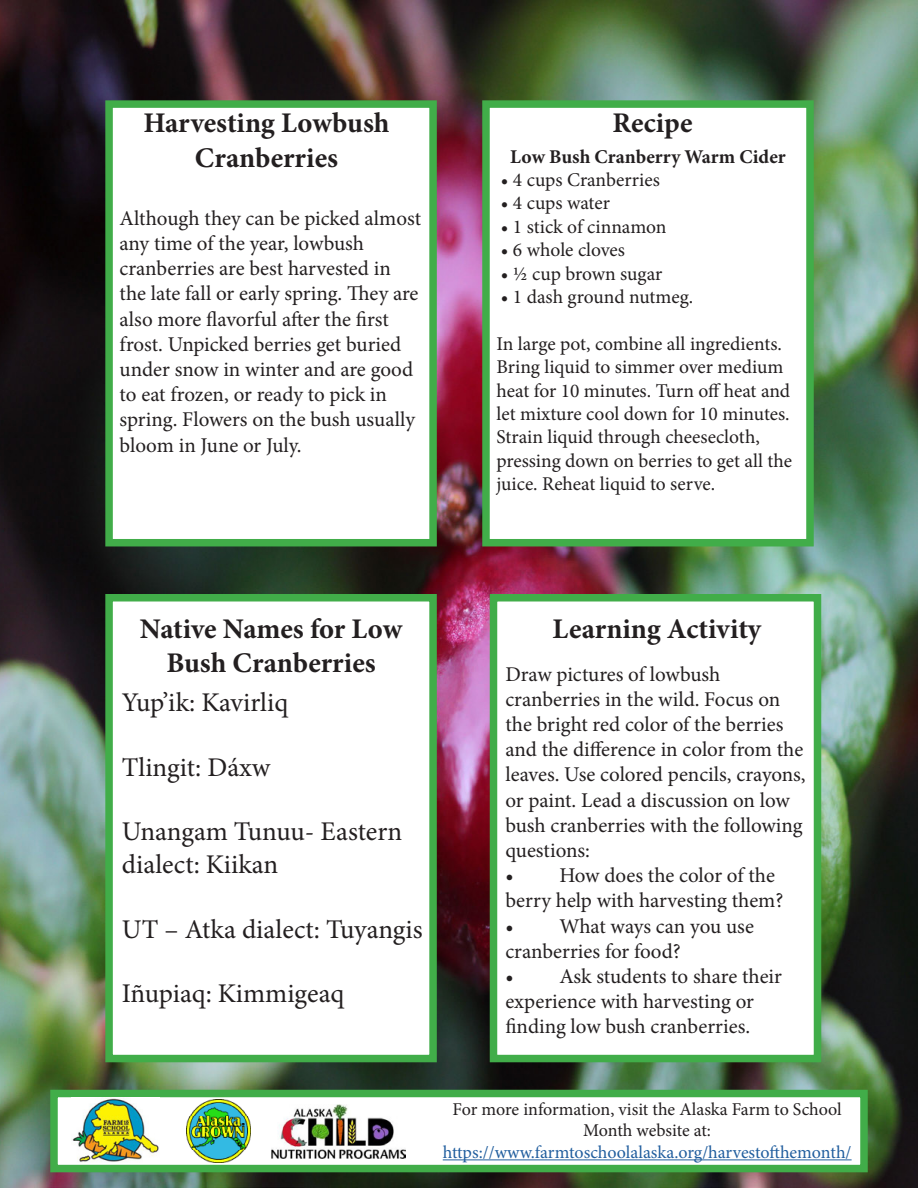
<style>
.page{position:relative;width:918px;height:1188px;background:#fff}
.page>*{position:absolute;margin:0;border:0;box-sizing:border-box;transform-origin:0 0}
.t1{font:700 28.5px/34.2px "Minion Pro";color:#231f20;text-align:center}
.t2{font:27px/32.4px "Minion Pro";color:#231f20}
.t3{font:21px/25.2px "Minion Pro";color:#231f20}
.t4{font:19.5px/23.4px "Minion Pro";color:#231f20}
.t5{font:700 19.5px "Minion Pro";color:#231f20}
.t6{font:18px/21.6px "Minion Pro";letter-spacing:-.005em;color:#231f20;text-align:center}
.t7{font:18px "Minion Pro";letter-spacing:-.005em;color:#215e9e}
</style>
<div class="page">
<img style="left:0;top:0;width:918px;height:1188px">
<div style="left:105px;top:100px;width:332px;height:446px;background:#fff;border:8px solid #41ad49"></div>
<div style="left:482px;top:100px;width:332px;height:446px;background:#fff;border:8px solid #41ad49"></div>
<div style="left:105px;top:594px;width:332px;height:468px;background:#fff;border:8px solid #41ad49"></div>
<div style="left:490px;top:594px;width:331px;height:468px;background:#fff;border:8px solid #41ad49"></div>
<div style="left:50px;top:1090px;width:818px;height:82px;background:#fff;border:8px solid #41ad49"></div>
<img style="left:71px;top:1097px;width:89px;height:65px">
<hr style="left:443px;top:1159px;width:409px;height:1px;background:#215e9e">
<img style="left:271px;top:1105px;width:134px;height:54px">
<img style="left:186px;top:1099px;width:64px;height:63px">
<h1 class="t1" style="left:143px;top:106px;width:248px">Harvesting Lowbush<br>Cranberries</h1>
<h1 class="t1" style="left:613px;top:106px;width:82px">Recipe</h1>
<p class="t5" style="left:510px;top:143px;width:277px">Low Bush Cranberry Warm Cider</p>
<p class="t4" style="left:501px;top:168px;width:160px">• 4 cups Cranberries</p>
<p class="t4" style="left:501px;top:192px;width:111px">• 4 cups water</p>
<p class="t4" style="left:501px;top:215px;width:167px">• 1 stick of cinnamon</p>
<p class="t4" style="left:501px;top:238px;width:126px">• 6 whole cloves</p>
<p class="t4" style="left:501px;top:262px;width:163px">• ½ cup brown sugar</p>
<p class="t4" style="left:501px;top:285px;width:194px">• 1 dash ground nutmeg.</p>
<p class="t4" style="left:497px;top:332px;width:297px">In large pot, combine all ingredients.<br>Bring liquid to simmer over medium heat for 10 minutes. Turn off heat and let mixture cool down for 10 minutes.<br>Strain liquid through cheesecloth, pressing down on berries to get all the juice. Reheat liquid to serve.</p>
<p class="t3" style="left:120px;top:206px;width:303px">Although they can be picked almost any time of the year, lowbush cranberries are best harvested in the late fall or early spring. They are also more flavorful after the first frost. Unpicked berries get buried under snow in winter and are good to eat frozen, or ready to pick in spring. Flowers on the bush usually bloom in June or July.</p>
<h1 class="t1" style="left:140px;top:611px;width:264px">Native Names for Low<br>Bush Cranberries</h1>
<h1 class="t1" style="left:553px;top:611px;width:210px">Learning Activity</h1>
<p class="t3" style="left:505px;top:661px;width:302px">Draw pictures of lowbush cranberries in the wild. Focus on the bright red color of the berries and the difference in color from the leaves. Use colored pencils, crayons, or paint. Lead a discussion on low bush cranberries with the following questions:</p>
<p class="t3" style="left:505px;top:863px;width:280px">• How does the color of the berry help with harvesting them?</p>
<p class="t3" style="left:505px;top:913px;width:250px">• What ways can you use cranberries for food?</p>
<p class="t3" style="left:505px;top:964px;width:278px">• Ask students to share their experience with harvesting or finding low bush cranberries.</p>
<p class="t2" style="left:122px;top:686px;width:168px">Yup’ik: Kavirliq</p>
<p class="t2" style="left:122px;top:751px;width:150px">Tlingit: Dáxw</p>
<p class="t2" style="left:122px;top:816px;width:282px">Unangam Tunuu- Eastern dialect: Kiikan</p>
<p class="t2" style="left:122px;top:913px;width:302px">UT – Atka dialect: Tuyangis</p>
<p class="t2" style="left:122px;top:978px;width:224px">Iñupiaq: Kimmigeaq</p>
<p class="t6" style="left:453px;top:1098px;width:391px">For more information, visit the Alaska Farm to School<br>Month website at:</p>
<p class="t7" style="left:443px;top:1140px;width:410px">https://www.farmtoschoolalaska.org/harvestofthemonth/</p>
</div>
